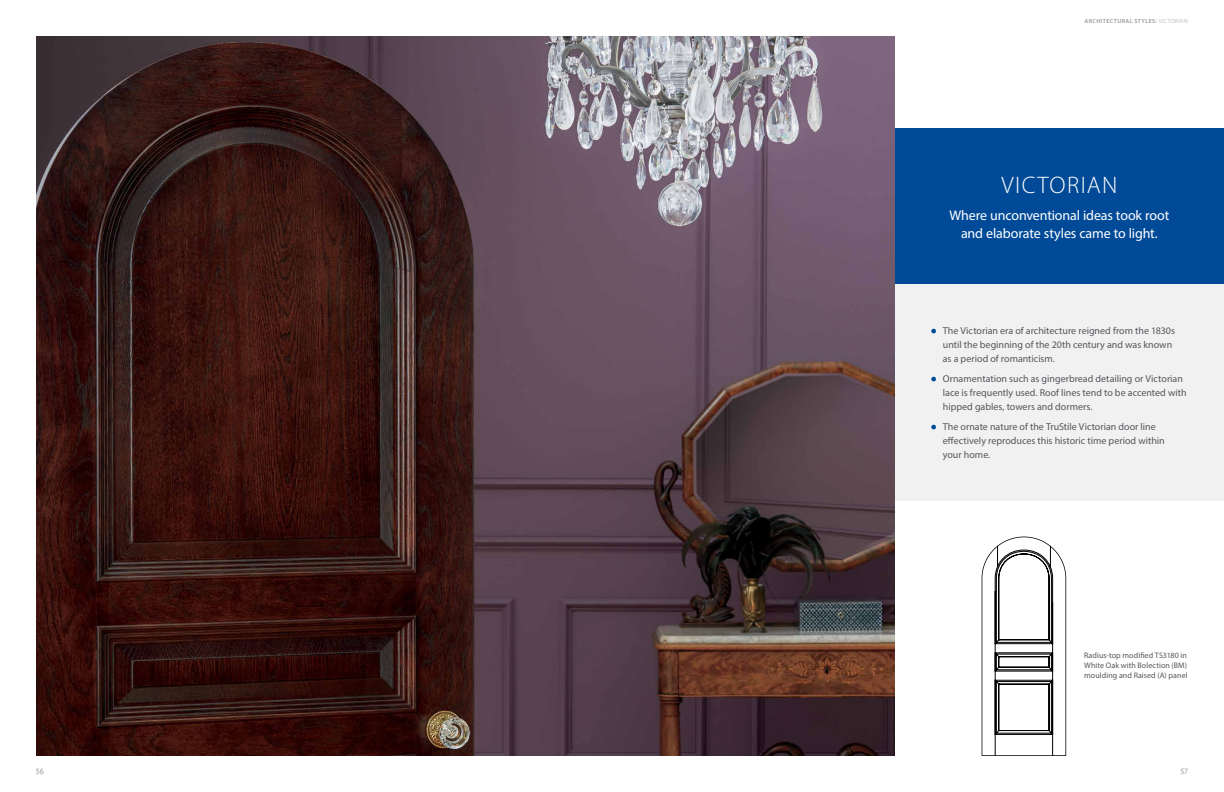
<style>
.page{position:relative;width:1224px;height:792px;background:#fff}
.page>*{position:absolute;margin:0;border:0;box-sizing:border-box;transform-origin:0 0}
.t1{font:300 24px "Myriad Pro";letter-spacing:.06em;color:#fff}
.t2{font:14px/18px "Myriad Pro";letter-spacing:-.01em;color:#fff;text-align:center}
.t3{font:10px/14px "Myriad Pro";color:#54565a}
.t4{font:8px/10px "Myriad Pro";letter-spacing:.01em;color:#54565a;text-align:justify}
.t5{font:300 8px "Myriad Pro";color:#98999c}
.t6{font:600 6px "Myriad Pro";letter-spacing:.065em;color:#98999c}
.s1{font-weight:300}
.s2{color:#004a98}
</style>
<div class="page">
<div style="left:870px;top:284px;width:354px;height:217px;background:#f1f1f2"></div>
<div style="left:870px;top:129px;width:354px;height:155px;background:#004a98"></div>
<img style="left:36px;top:36px;width:859px;height:720px">
<svg style="left:982px;top:537px;width:84px;height:219px"></svg>
<p class="t6" style="left:1085px;top:17px;width:105px">ARCHITECTURAL STYLES: <span class="s1">VICTORIAN</span></p>
<h1 class="t1" style="left:1001px;top:171px;width:117px">VICTORIAN</h1>
<h2 class="t2" style="left:949px;top:206px;width:221px">Where unconventional ideas took root and elaborate styles came to light.</h2>
<p class="t3" style="left:943px;top:324px;width:234px;text-indent:-12px"><span class="s2">●</span> The Victorian era of architecture reigned from the 1830s until the beginning of the 20th century and was known as a period of romanticism.</p>
<p class="t3" style="left:943px;top:372px;width:245px;text-indent:-12px"><span class="s2">●</span> Ornamentation such as gingerbread detailing or Victorian lace is frequently used. Roof lines tend to be accented with hipped gables, towers and dormers.</p>
<p class="t3" style="left:943px;top:420px;width:223px;text-indent:-12px"><span class="s2">●</span> The ornate nature of the TruStile Victorian door line effectively reproduces this historic time period within your home.</p>
<p class="t4" style="left:1084px;top:651px;width:105px">Radius-top modified TS3180 in White Oak with Bolection (BM) moulding and Raised (A) panel</p>
<p class="t5" style="left:36px;top:767px;width:9px">56</p>
<p class="t5" style="left:1181px;top:767px;width:9px">57</p>
</div>
